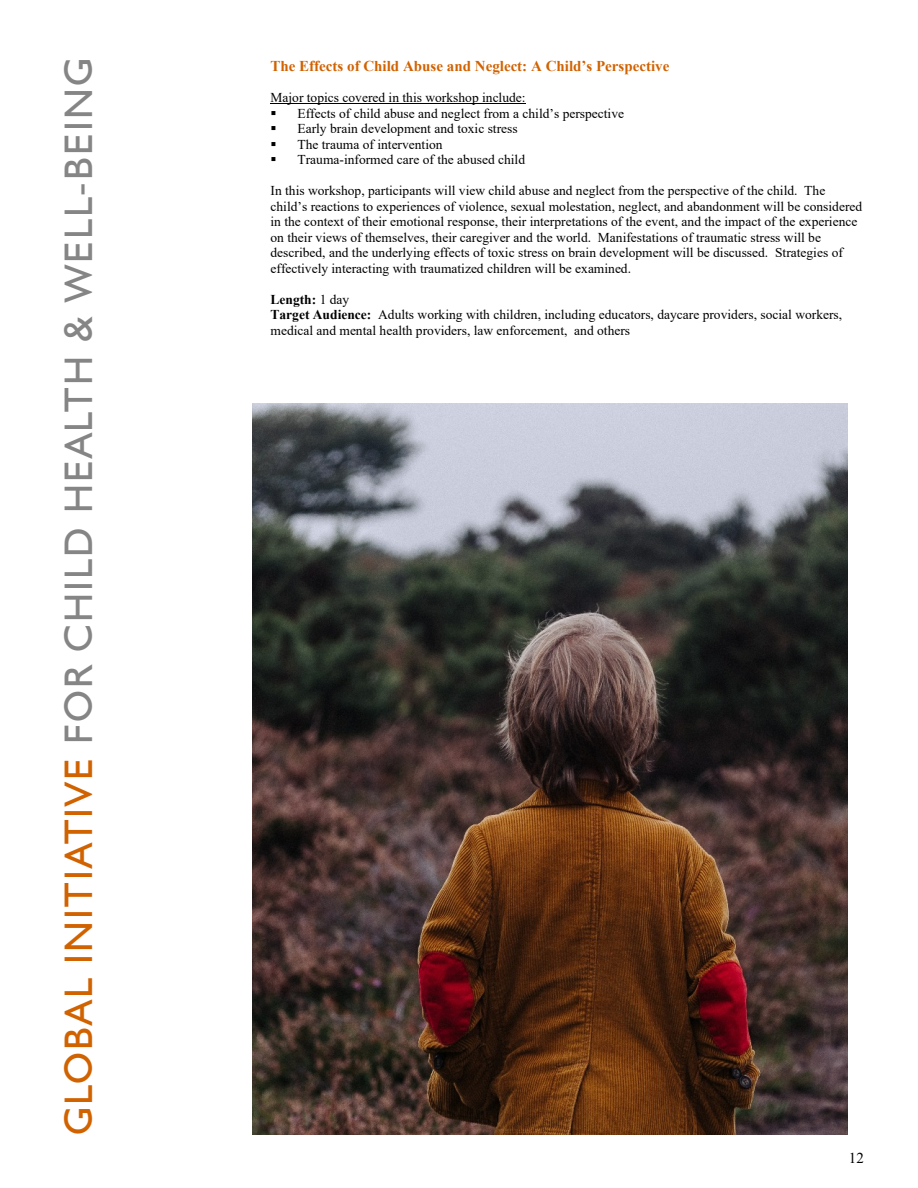
<style>
.page{position:relative;width:918px;height:1188px;background:#fff}
.page>*{position:absolute;margin:0;border:0;box-sizing:border-box;transform-origin:0 0}
.t1{font:39.9px "Humanist 521 BT";letter-spacing:.055em;color:#858585}
.t2{font:700 15px "Times New Roman";color:#d16200}
.t3{font:15px "Times New Roman";color:#000}
.t4{font:13.5px/15.5px "Times New Roman";color:#000}
.s1{color:#d16200}
.s2{font-weight:700}
</style>
<div class="page">
<hr style="left:271px;top:103px;width:255px;height:1px;background:#000">
<img style="left:253px;top:404px;width:594px;height:731px">
<h1 class="t1" style="left:62px;top:1135px;width:1078px;rotate:-90deg"><span class="s1">GLOBAL INITIATIVE</span> FOR CHILD HEALTH &amp; WELL-BEING</h1>
<p class="t2" style="left:271px;top:61px;width:400px">The Effects of Child Abuse and Neglect: A Child’s Perspective</p>
<p class="t4" style="left:271px;top:91px;width:257px">Major topics covered in this workshop include:</p>
<p class="t4" style="left:271px;top:107px;width:355px">▪ Effects of child abuse and neglect from a child’s perspective</p>
<p class="t4" style="left:271px;top:122px;width:249px">▪ Early brain development and toxic stress</p>
<p class="t4" style="left:271px;top:138px;width:174px">▪ The trauma of intervention</p>
<p class="t4" style="left:271px;top:153px;width:256px">▪ Trauma-informed care of the abused child</p>
<p class="t4" style="left:271px;top:184px;width:593px">In this workshop, participants will view child abuse and neglect from the perspective of the child. The child’s reactions to experiences of violence, sexual molestation, neglect, and abandonment will be considered in the context of their emotional response, their interpretations of the event, and the impact of the experience on their views of themselves, their caregiver and the world. Manifestations of traumatic stress will be described, and the underlying effects of toxic stress on brain development will be discussed. Strategies of effectively interacting with traumatized children will be examined.</p>
<p class="t4" style="left:271px;top:293px;width:573px"><span class="s2">Length:</span> 1 day<br><span class="s2">Target Audience:</span> Adults working with children, including educators, daycare providers, social workers, medical and mental health providers, law enforcement, and others</p>
<p class="t3" style="left:849px;top:1152px;width:17px">12</p>
</div>
